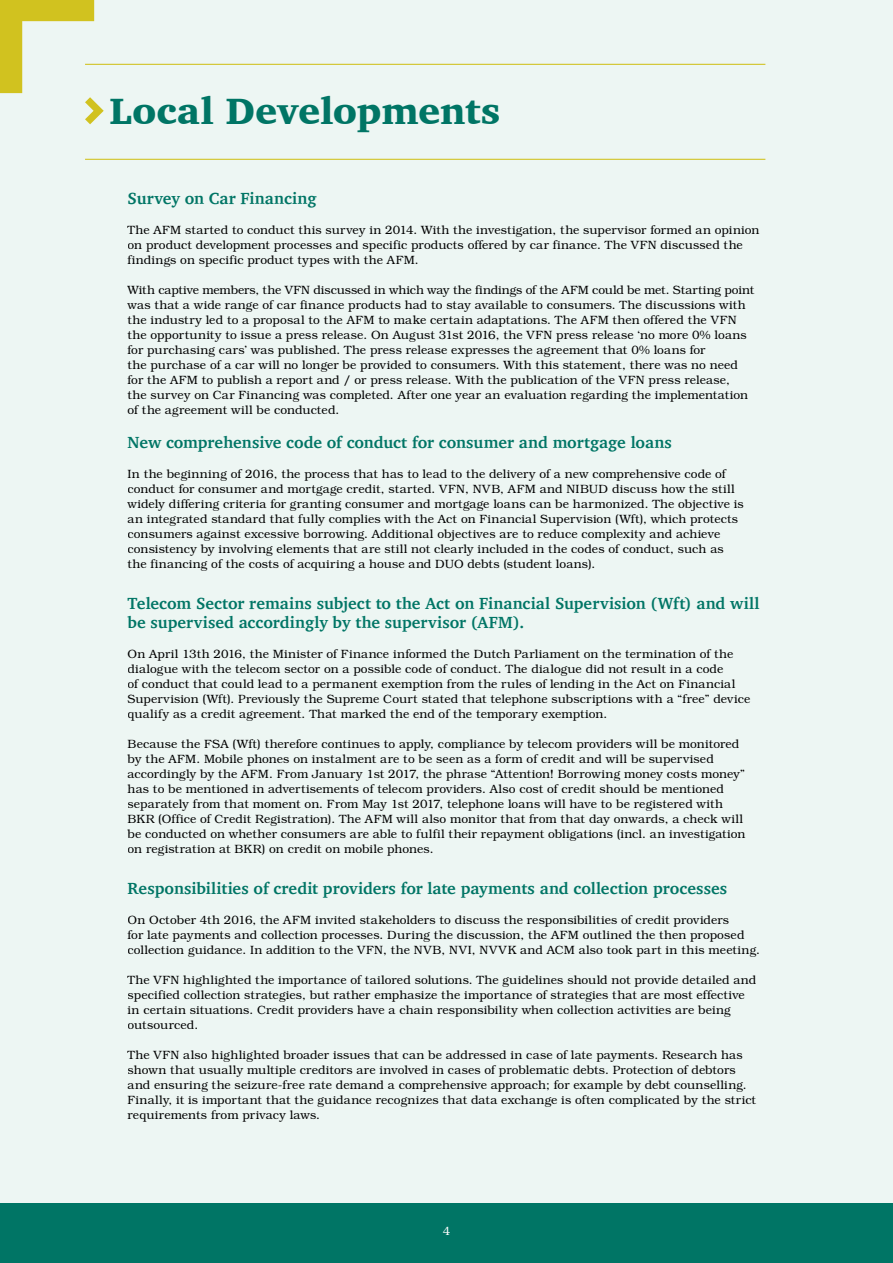
<style>
.page{position:relative;width:893px;height:1263px;background:#edf6f3}
.page>*{position:absolute;margin:0;border:0;box-sizing:border-box;transform-origin:0 0}
.t1{font:900 37.5px "Charter";color:#007565}
.t2{font:700 16.5px/18.8px "Charter";letter-spacing:.005em;color:#007565}
.t3{font:300 12px/15px "Bookman Std";letter-spacing:.01em;color:#000}
.t4{font:300 12px "Bookman Std";color:#fff}
</style>
<div class="page">
<div style="left:0;top:1203px;width:893px;height:60px;background:#007565"></div>
<svg style="left:0;top:0;width:104px;height:124px"></svg>
<hr style="left:85px;top:64px;width:680px;height:1px;background:#d1c21f">
<hr style="left:85px;top:159px;width:680px;height:1px;background:#d1c21f">
<h1 class="t1" style="left:109px;top:88px;width:392px">Local Developments</h1>
<h2 class="t2" style="left:128px;top:189px;width:190px">Survey on Car Financing</h2>
<p class="t3" style="left:128px;top:223px;width:633px">The AFM started to conduct this survey in 2014. With the investigation, the supervisor formed an opinion on product development processes and specific products offered by car finance. The VFN discussed the findings on specific product types with the AFM.</p>
<p class="t3" style="left:128px;top:283px;width:628px">With captive members, the VFN discussed in which way the findings of the AFM could be met. Starting point was that a wide range of car finance products had to stay available to consumers. The discussions with the industry led to a proposal to the AFM to make certain adaptations. The AFM then offered the VFN the opportunity to issue a press release. On August 31st 2016, the VFN press release ‘no more 0% loans for purchasing cars’ was published. The press release expresses the agreement that 0% loans for<br>the purchase of a car will no longer be provided to consumers. With this statement, there was no need for the AFM to publish a report and / or press release. With the publication of the VFN press release,<br>the survey on Car Financing was completed. After one year an evaluation regarding the implementation of the agreement will be conducted.</p>
<h2 class="t2" style="left:128px;top:433px;width:546px">New comprehensive code of conduct for consumer and mortgage loans</h2>
<p class="t3" style="left:128px;top:466px;width:618px">In the beginning of 2016, the process that has to lead to the delivery of a new comprehensive code of conduct for consumer and mortgage credit, started. VFN, NVB, AFM and NIBUD discuss how the still widely differing criteria for granting consumer and mortgage loans can be harmonized. The objective is an integrated standard that fully complies with the Act on Financial Supervision (Wft), which protects consumers against excessive borrowing. Additional objectives are to reduce complexity and achieve consistency by involving elements that are still not clearly included in the codes of conduct, such as the financing of the costs of acquiring a house and DUO debts (student loans).</p>
<h2 class="t2" style="left:128px;top:594px;width:633px">Telecom Sector remains subject to the Act on Financial Supervision (Wft) and will be supervised accordingly by the supervisor (AFM).</h2>
<p class="t3" style="left:128px;top:646px;width:624px">On April 13th 2016, the Minister of Finance informed the Dutch Parliament on the termination of the dialogue with the telecom sector on a possible code of conduct. The dialogue did not result in a code<br>of conduct that could lead to a permanent exemption from the rules of lending in the Act on Financial Supervision (Wft). Previously the Supreme Court stated that telephone subscriptions with a “free” device qualify as a credit agreement. That marked the end of the temporary exemption.</p>
<p class="t3" style="left:128px;top:736px;width:619px">Because the FSA (Wft) therefore continues to apply, compliance by telecom providers will be monitored by the AFM. Mobile phones on instalment are to be seen as a form of credit and will be supervised accordingly by the AFM. From January 1st 2017, the phrase “Attention! Borrowing money costs money” has to be mentioned in advertisements of telecom providers. Also cost of credit should be mentioned separately from that moment on. From May 1st 2017, telephone loans will have to be registered with BKR (Office of Credit Registration). The AFM will also monitor that from that day onwards, a check will be conducted on whether consumers are able to fulfil their repayment obligations (incl. an investigation on registration at BKR) on credit on mobile phones.</p>
<h2 class="t2" style="left:128px;top:879px;width:601px">Responsibilities of credit providers for late payments and collection processes</h2>
<p class="t3" style="left:128px;top:913px;width:634px">On October 4th 2016, the AFM invited stakeholders to discuss the responsibilities of credit providers<br>for late payments and collection processes. During the discussion, the AFM outlined the then proposed collection guidance. In addition to the VFN, the NVB, NVI, NVVK and ACM also took part in this meeting.</p>
<p class="t3" style="left:128px;top:973px;width:630px">The VFN highlighted the importance of tailored solutions. The guidelines should not provide detailed and specified collection strategies, but rather emphasize the importance of strategies that are most effective in certain situations. Credit providers have a chain responsibility when collection activities are being outsourced.</p>
<p class="t3" style="left:128px;top:1048px;width:630px">The VFN also highlighted broader issues that can be addressed in case of late payments. Research has shown that usually multiple creditors are involved in cases of problematic debts. Protection of debtors and ensuring the seizure-free rate demand a comprehensive approach; for example by debt counselling.<br>Finally, it is important that the guidance recognizes that data exchange is often complicated by the strict requirements from privacy laws.</p>
<p class="t4" style="left:443px;top:1224px;width:9px">4</p>
</div>
